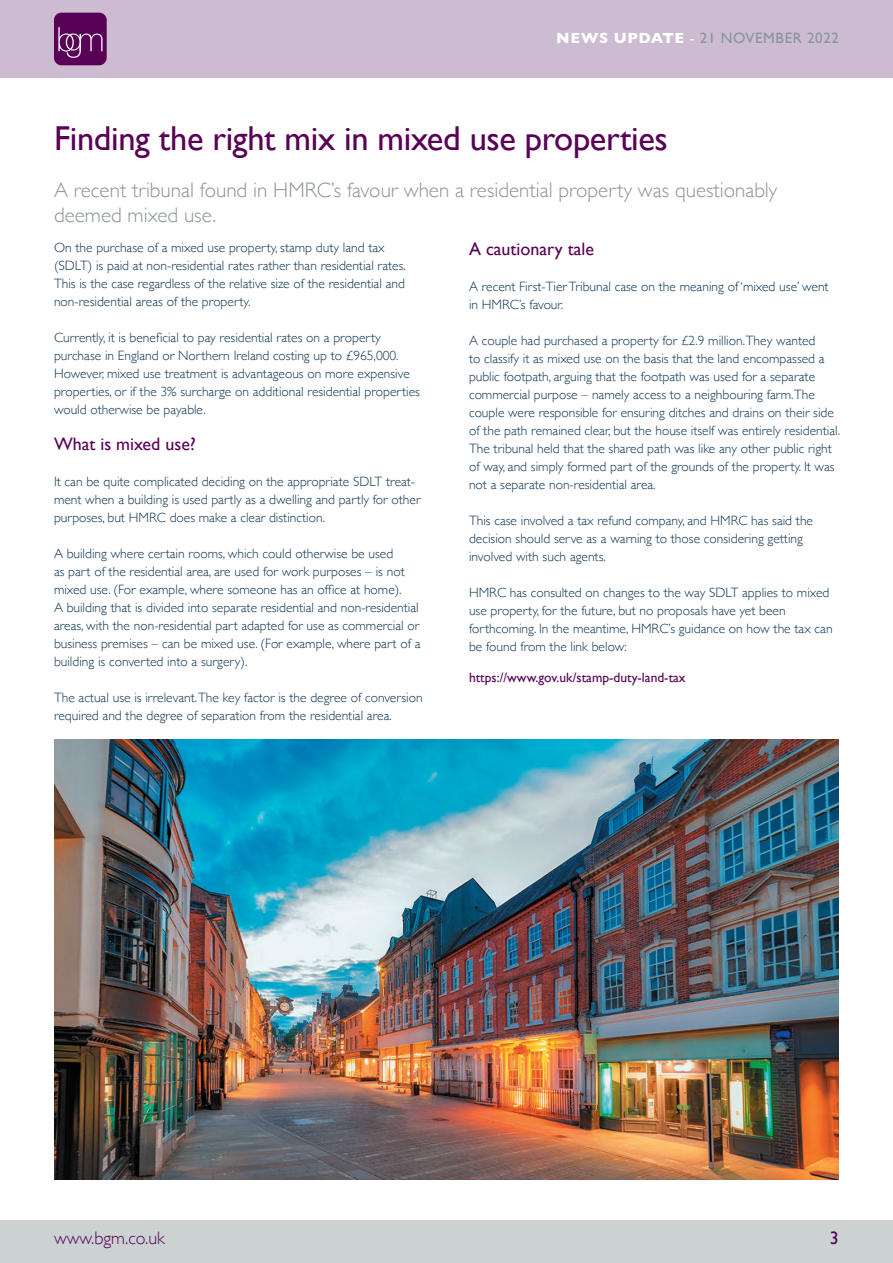
<style>
.page{position:relative;width:893px;height:1263px;background:#fff}
.page>*{position:absolute;margin:0;border:0;box-sizing:border-box;transform-origin:0 0}
.t1{font:34.5px "Gill Sans";letter-spacing:-.01em;color:#590157}
.t2{font:300 21px/25.5px "Gill Sans";color:#8a9595}
.t3{font:18px "Gill Sans";color:#590157}
.t4{font:300 18px "Gill Sans";color:#590157}
.t5{font:15px "Gill Sans";letter-spacing:.04em;color:#8a9595}
.t6{font:300 13.5px/18px "Gill Sans";color:#0d3553}
.t7{font:13.5px "Gill Sans";color:#590157}
.s1{font-weight:700;color:#fff}
.s2{color:#fff}
</style>
<div class="page">
<div style="left:0;top:1221px;width:893px;height:42px;background:#ccd2d2"></div>
<div style="left:0;top:0;width:893px;height:78px;background:#ccbbd1"></div>
<div style="left:54px;top:13px;width:53px;height:52px;background:#590157;border-radius:7px"></div>
<svg style="left:58px;top:27px;width:44px;height:31px"></svg>
<img style="left:54px;top:740px;width:785px;height:439px">
<p class="t5" style="left:556px;top:29px;width:284px"><span class="s1">NEWS UPDATE</span> <span class="s2">-</span> 21 NOVEMBER 2022</p>
<h1 class="t1" style="left:54px;top:118px;width:615px">Finding the right mix in mixed use properties</h1>
<h2 class="t2" style="left:54px;top:176px;width:725px">A recent tribunal found in HMRC’s favour when a residential property was questionably deemed mixed use.</h2>
<p class="t6" style="left:54px;top:238px;width:353px">On the purchase of a mixed use property, stamp duty land tax (SDLT) is paid at non-residential rates rather than residential rates.<br>This is the case regardless of the relative size of the residential and non-residential areas of the property.</p>
<p class="t6" style="left:54px;top:328px;width:367px">Currently, it is beneficial to pay residential rates on a property purchase in England or Northern Ireland costing up to £965,000.<br>However, mixed use treatment is advantageous on more expensive properties, or if the 3% surcharge on additional residential properties would otherwise be payable.</p>
<h3 class="t3" style="left:54px;top:433px;width:143px">What is mixed use?</h3>
<p class="t6" style="left:54px;top:472px;width:368px">It can be quite complicated deciding on the appropriate SDLT treat&shy;ment when a building is used partly as a dwelling and partly for other purposes, but HMRC does make a clear distinction.</p>
<p class="t6" style="left:54px;top:544px;width:368px">A building where certain rooms, which could otherwise be used<br>as part of the residential area, are used for work purposes – is not mixed use. (For example, where someone has an office at home).<br>A building that is divided into separate residential and non-residential areas, with the non-residential part adapted for use as commercial or business premises – can be mixed use. (For example, where part of a building is converted into a surgery).</p>
<p class="t6" style="left:54px;top:688px;width:370px">The actual use is irrelevant.The key factor is the degree of conversion required and the degree of separation from the residential area.</p>
<h3 class="t3" style="left:469px;top:238px;width:126px">A cautionary tale</h3>
<p class="t6" style="left:469px;top:277px;width:361px">A recent First-Tier Tribunal case on the meaning of ‘mixed use’ went in HMRC’s favour.</p>
<p class="t6" style="left:469px;top:331px;width:373px">A couple had purchased a property for £2.9 million.They wanted<br>to classify it as mixed use on the basis that the land encompassed a public footpath, arguing that the footpath was used for a separate commercial purpose – namely access to a neighbouring farm.The couple were responsible for ensuring ditches and drains on their side of the path remained clear, but the house itself was entirely residential.<br>The tribunal held that the shared path was like any other public right of way, and simply formed part of the grounds of the property. It was not a separate non-residential area.</p>
<p class="t6" style="left:469px;top:511px;width:346px">This case involved a tax refund company, and HMRC has said the decision should serve as a warning to those considering getting involved with such agents.</p>
<p class="t6" style="left:469px;top:583px;width:365px">HMRC has consulted on changes to the way SDLT applies to mixed use property, for the future, but no proposals have yet been forthcoming. In the meantime, HMRC’s guidance on how the tax can be found from the link below:</p>
<p class="t7" style="left:469px;top:670px;width:218px">https://www.gov.uk/stamp-duty-land-tax</p>
<h3 class="t4" style="left:54px;top:1224px;width:112px">www.bgm.co.uk</h3>
<h3 class="t3" style="left:830px;top:1228px;width:10px">3</h3>
</div>
